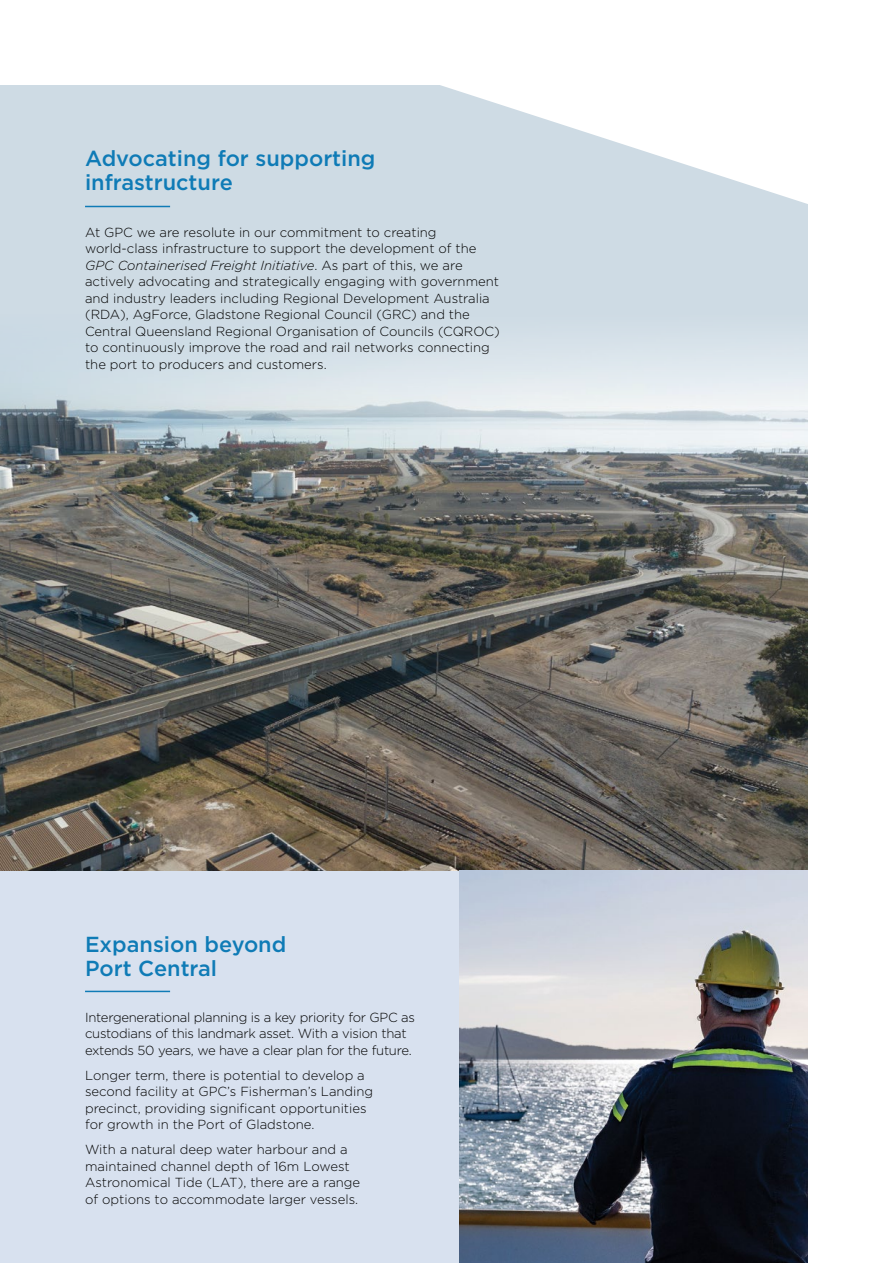
<style>
.page{position:relative;width:893px;height:1263px;background:#fff}
.page>*{position:absolute;margin:0;border:0;box-sizing:border-box;transform-origin:0 0}
.t1{font:500 21.75px/24px "Gotham";color:#0f7bb6}
.t2{font:300 13.2px/16.5px "Gotham";color:#000}
.t3{font:300 13.2px/16.5px "Gotham";letter-spacing:-.02em;color:#000}
.s1{font-style:italic}
</style>
<div class="page">
<div style="left:0;top:870px;width:808px;height:393px;background:#d8e1ef"></div>
<div style="left:0;top:85px;width:808px;height:785px;background:#cedbe4"></div>
<img style="left:0;top:343px;width:808px;height:527px">
<svg style="left:440px;top:85px;width:368px;height:119px"></svg>
<hr style="left:85px;top:206px;width:85px;height:1px;background:#0f7bb6">
<img style="left:459px;top:870px;width:349px;height:393px">
<hr style="left:85px;top:991px;width:85px;height:1px;background:#0f7bb6">
<h1 class="t1" style="left:85px;top:146px;width:292px">Advocating for supporting infrastructure</h1>
<p class="t2" style="left:85px;top:223px;width:416px">At GPC we are resolute in our commitment to creating world‑class infrastructure to support the development of the <span class="s1">GPC Containerised Freight Initiative</span>. As part of this, we are actively advocating and strategically engaging with government and industry leaders including Regional Development Australia (RDA), AgForce, Gladstone Regional Council (GRC) and the Central Queensland Regional Organisation of Councils (CQROC) to continuously improve the road and rail networks connecting the port to producers and customers.</p>
<h1 class="t1" style="left:85px;top:931px;width:203px">Expansion beyond<br>Port Central</h1>
<p class="t3" style="left:85px;top:1008px;width:331px">Intergenerational planning is a key priority for GPC as custodians of this landmark asset. With a vision that extends 50 years, we have a clear plan for the future.</p>
<p class="t2" style="left:85px;top:1066px;width:290px">Longer term, there is potential to develop a second facility at GPC’s Fisherman’s Landing precinct, providing significant opportunities for growth in the Port of Gladstone.</p>
<p class="t2" style="left:85px;top:1141px;width:277px">With a natural deep water harbour and a maintained channel depth of 16m Lowest Astronomical Tide (LAT), there are a range of options to accommodate larger vessels.</p>
</div>
